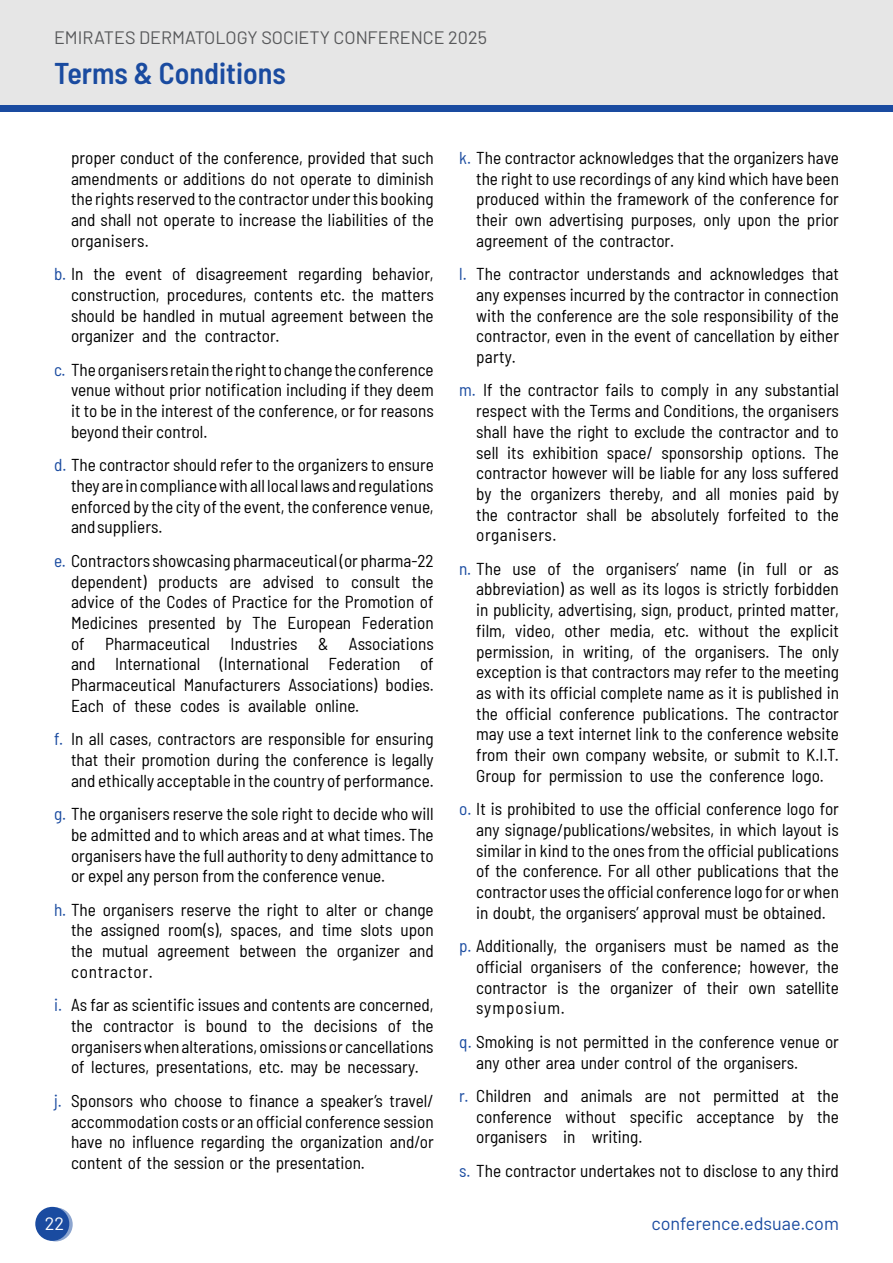
<style>
.page{position:relative;width:893px;height:1263px;background:#fff}
.page>*{position:absolute;margin:0;border:0;box-sizing:border-box;transform-origin:0 0}
.t1{font:600 semi-condensed 30px "Barlow";color:#1a4ba0}
.t2{font:18px "Barlow";color:#58595b}
.t3{font:18px "Barlow";color:#1a4ba0}
.t4{font:18px "Barlow";color:#fff}
.t5{font:semi-condensed 17.25px/20.7px "Barlow";color:#000;text-align:justify}
.s1{color:#1a4ba0}
</style>
<div class="page">
<div style="left:0;top:0;width:893px;height:106px;background:#e6e6e6"></div>
<div style="left:0;top:105px;width:893px;height:7px;background:#1a4ba0"></div>
<svg style="left:39px;top:1207px;width:34px;height:34px"></svg>
<div style="left:35px;top:1207px;width:34px;height:34px;background:#1a4ba0;border-radius:50%"></div>
<p class="t2" style="left:54px;top:25px;width:434px">EMIRATES DERMATOLOGY SOCIETY CONFERENCE 2025</p>
<h1 class="t1" style="left:54px;top:52px;width:233px">Terms &amp; Conditions</h1>
<p class="t5" style="left:71px;top:146px;width:364px">proper conduct of the conference, provided that such amendments or additions do not operate to diminish the rights reserved to the contractor under this booking and shall not operate to increase the liabilities of the organisers.</p>
<p class="t5" style="left:71px;top:262px;width:364px;text-indent:-17px"><span class="s1">b.</span> In the event of disagreement regarding behavior, construction, procedures, contents etc. the matters should be handled in mutual agreement between the organizer and the contractor.</p>
<p class="t5" style="left:71px;top:358px;width:364px;text-indent:-17px"><span class="s1">c.</span> The organisers retain the right to change the conference venue without prior notification including if they deem it to be in the interest of the conference, or for reasons beyond their control.</p>
<p class="t5" style="left:71px;top:453px;width:364px;text-indent:-17px"><span class="s1">d.</span> The contractor should refer to the organizers to ensure they are in compliance with all local laws and regulations enforced by the city of the event, the conference venue, and suppliers.</p>
<p class="t5" style="left:71px;top:549px;width:364px;text-indent:-17px"><span class="s1">e.</span> Contractors showcasing pharmaceutical (or pharma-22 dependent) products are advised to consult the advice of the Codes of Practice for the Promotion of Medicines presented by The European Federation of Pharmaceutical Industries &amp; Associations and International (International Federation of Pharmaceutical Manufacturers Associations) bodies.<br>Each of these codes is available online.</p>
<p class="t5" style="left:71px;top:727px;width:364px;text-indent:-17px"><span class="s1">f.</span> In all cases, contractors are responsible for ensuring that their promotion during the conference is legally and ethically acceptable in the country of performance.</p>
<p class="t5" style="left:71px;top:802px;width:364px;text-indent:-17px"><span class="s1">g.</span> The organisers reserve the sole right to decide who will be admitted and to which areas and at what times. The organisers have the full authority to deny admittance to or expel any person from the conference venue.</p>
<p class="t5" style="left:71px;top:898px;width:364px;text-indent:-17px"><span class="s1">h.</span> The organisers reserve the right to alter or change the assigned room(s), spaces, and time slots upon the mutual agreement between the organizer and contractor.</p>
<p class="t5" style="left:71px;top:993px;width:364px;text-indent:-17px"><span class="s1">i.</span> As far as scientific issues and contents are concerned, the contractor is bound to the decisions of the organisers when alterations, omissions or cancellations of lectures, presentations, etc. may be necessary.</p>
<p class="t5" style="left:71px;top:1089px;width:364px;text-indent:-17px"><span class="s1">j.</span> Sponsors who choose to finance a speaker’s travel/ accommodation costs or an official conference session have no influence regarding the organization and/or content of the session or the presentation.</p>
<p class="t5" style="left:476px;top:146px;width:364px;text-indent:-17px"><span class="s1">k.</span> The contractor acknowledges that the organizers have the right to use recordings of any kind which have been produced within the framework of the conference for their own advertising purposes, only upon the prior agreement of the contractor.</p>
<p class="t5" style="left:476px;top:262px;width:364px;text-indent:-17px"><span class="s1">l.</span> The contractor understands and acknowledges that any expenses incurred by the contractor in connection with the conference are the sole responsibility of the contractor, even in the event of cancellation by either party.</p>
<p class="t5" style="left:476px;top:379px;width:364px;text-indent:-17px"><span class="s1">m.</span> If the contractor fails to comply in any substantial respect with the Terms and Conditions, the organisers shall have the right to exclude the contractor and to sell its exhibition space/ sponsorship options. The contractor however will be liable for any loss suffered by the organizers thereby, and all monies paid by the contractor shall be absolutely forfeited to the organisers.</p>
<p class="t5" style="left:476px;top:557px;width:364px;text-indent:-17px"><span class="s1">n.</span> The use of the organisers’ name (in full or as abbreviation) as well as its logos is strictly forbidden in publicity, advertising, sign, product, printed matter, film, video, other media, etc. without the explicit permission, in writing, of the organisers. The only exception is that contractors may refer to the meeting as with its official complete name as it is published in the official conference publications. The contractor may use a text internet link to the conference website from their own company website, or submit to K.I.T.<br>Group for permission to use the conference logo.</p>
<p class="t5" style="left:476px;top:797px;width:364px;text-indent:-17px"><span class="s1">o.</span> It is prohibited to use the official conference logo for any signage/publications/websites, in which layout is similar in kind to the ones from the official publications of the conference. For all other publications that the contractor uses the official conference logo for or when in doubt, the organisers’ approval must be obtained.</p>
<p class="t5" style="left:476px;top:934px;width:364px;text-indent:-17px"><span class="s1">p.</span> Additionally, the organisers must be named as the official organisers of the conference; however, the contractor is the organizer of their own satellite symposium.</p>
<p class="t5" style="left:476px;top:1030px;width:364px;text-indent:-17px"><span class="s1">q.</span> Smoking is not permitted in the conference venue or any other area under control of the organisers.</p>
<p class="t5" style="left:476px;top:1084px;width:364px;text-indent:-17px"><span class="s1">r.</span> Children and animals are not permitted at the conference without specific acceptance by the organisers in writing.</p>
<p class="t5" style="left:459px;top:1159px;width:381px"><span class="s1">s.</span> The contractor undertakes not to disclose to any third</p>
<p class="t4" style="left:45px;top:1210px;width:21px">22</p>
<p class="t3" style="left:651px;top:1210px;width:189px">conference.edsuae.com</p>
</div>
